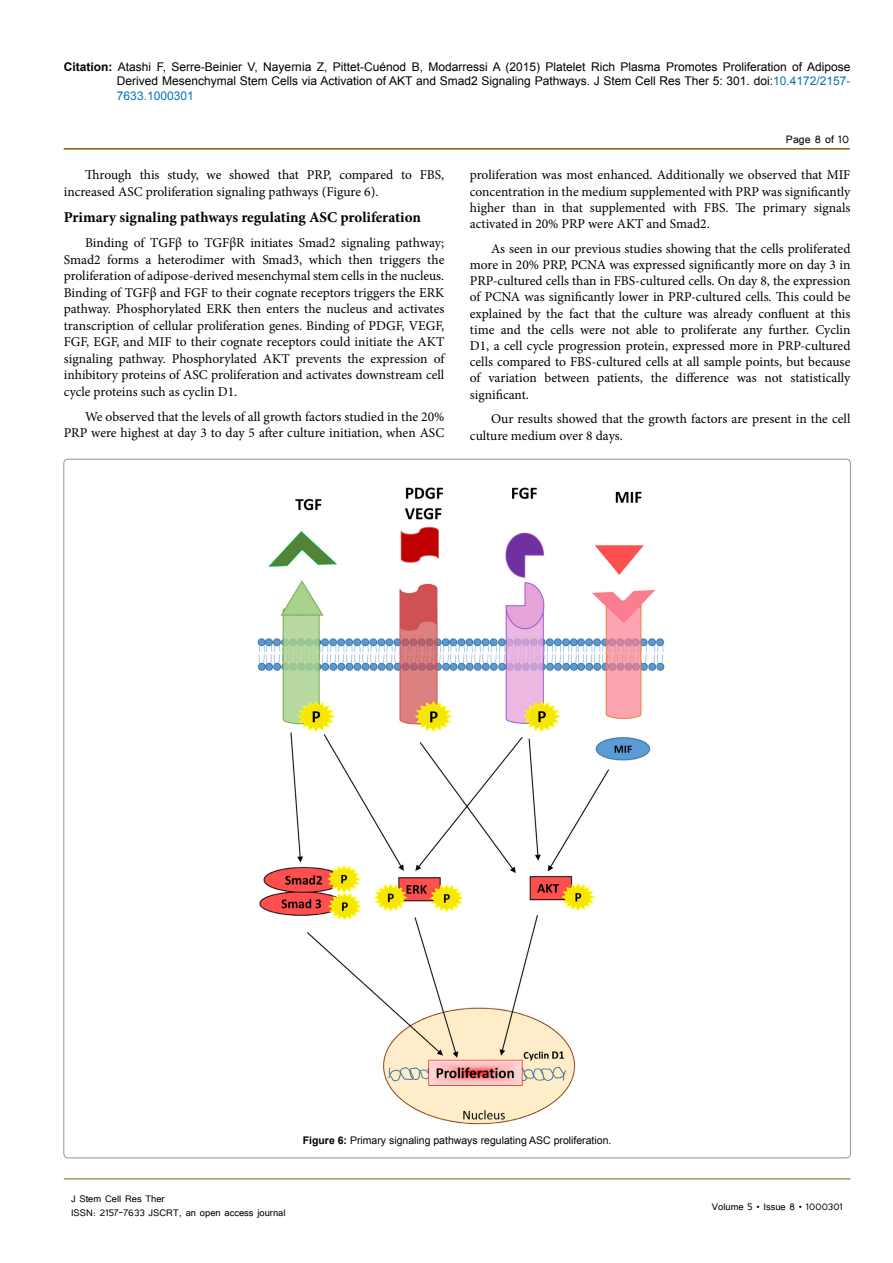
<style>
.page{position:relative;width:893px;height:1263px;background:#fff}
.page>*{position:absolute;margin:0;border:0;box-sizing:border-box;transform-origin:0 0}
.SSH{font:700 15px "Minion Pro";color:#000}
.t1{font:13.5px/16.2px "Minion Pro";color:#000;text-align:justify}
.t2{font:13.5px "Tunga";color:#000}
.t3{font:12px/14.4px "Arial";color:#000;text-align:justify}
.t4{font:12px/14.4px "Tunga";color:#000}
.t5{font:10.5px "Arial";color:#000}
.s1{font-weight:700}
.s2{color:#0072bc}
</style>
<div class="page">
<hr style="left:64px;top:148px;width:786px;height:2px;background:#7f5d00">
<hr style="left:64px;top:1179px;width:786px;height:1px;background:#7f5d00">
<img style="left:257px;top:487px;width:408px;height:638px">
<p class="t3" style="left:117px;top:60px;width:735px;text-indent:-53px"><span class="s1">Citation:</span> Atashi F, Serre-Beinier V, Nayernia Z, Pittet-Cuénod B, Modarressi A (2015) Platelet Rich Plasma Promotes Proliferation of Adipose Derived Mesenchymal Stem Cells via Activation of AKT and Smad2 Signaling Pathways. J Stem Cell Res Ther 5: 301. doi:<span class="s2">10.4172/2157- 7633.1000301</span></p>
<p class="t2" style="left:786px;top:131px;width:65px">Page 8 of 10</p>
<p class="t1" style="left:64px;top:167px;width:382px;text-indent:21px">Through this study, we showed that PRP, compared to FBS, increased ASC proliferation signaling pathways (Figure 6).</p>
<p class="SSH" style="left:64px;top:207px;width:359px">Primary signaling pathways regulating ASC proliferation</p>
<p class="t1" style="left:64px;top:235px;width:382px;text-indent:21px">Binding of TGFβ to TGFβR initiates Smad2 signaling pathway; Smad2 forms a heterodimer with Smad3, which then triggers the proliferation of adipose-derived mesenchymal stem cells in the nucleus.<br>Binding of TGFβ and FGF to their cognate receptors triggers the ERK pathway. Phosphorylated ERK then enters the nucleus and activates transcription of cellular proliferation genes. Binding of PDGF, VEGF, FGF, EGF, and MIF to their cognate receptors could initiate the AKT signaling pathway. Phosphorylated AKT prevents the expression of inhibitory proteins of ASC proliferation and activates downstream cell cycle proteins such as cyclin D1.</p>
<p class="t1" style="left:64px;top:408px;width:382px;text-align:right">We observed that the levels of all growth factors studied in the 20%<br>PRP were highest at day 3 to day 5 after culture initiation, when ASC</p>
<p class="t1" style="left:470px;top:167px;width:382px">proliferation was most enhanced. Additionally we observed that MIF concentration in the medium supplemented with PRP was significantly higher than in that supplemented with FBS. The primary signals activated in 20% PRP were AKT and Smad2.</p>
<p class="t1" style="left:470px;top:240px;width:382px;text-indent:21px">As seen in our previous studies showing that the cells proliferated more in 20% PRP, PCNA was expressed significantly more on day 3 in PRP-cultured cells than in FBS-cultured cells. On day 8, the expression of PCNA was significantly lower in PRP-cultured cells. This could be explained by the fact that the culture was already confluent at this time and the cells were not able to proliferate any further. Cyclin D1, a cell cycle progression protein, expressed more in PRP-cultured cells compared to FBS-cultured cells at all sample points, but because of variation between patients, the difference was not statistically significant.</p>
<p class="t1" style="left:470px;top:411px;width:382px;text-indent:21px">Our results showed that the growth factors are present in the cell culture medium over 8 days.</p>
<p class="t5" style="left:303px;top:1133px;width:310px"><span class="s1">Figure 6:</span> Primary signaling pathways regulating ASC proliferation.</p>
<p class="t4" style="left:71px;top:1190px;width:216px">J Stem Cell Res Ther<br>ISSN: 2157-7633 JSCRT, an open access journal</p>
<p class="t4" style="left:712px;top:1199px;width:132px">Volume 5 • Issue 8 • 1000301</p>
</div>
